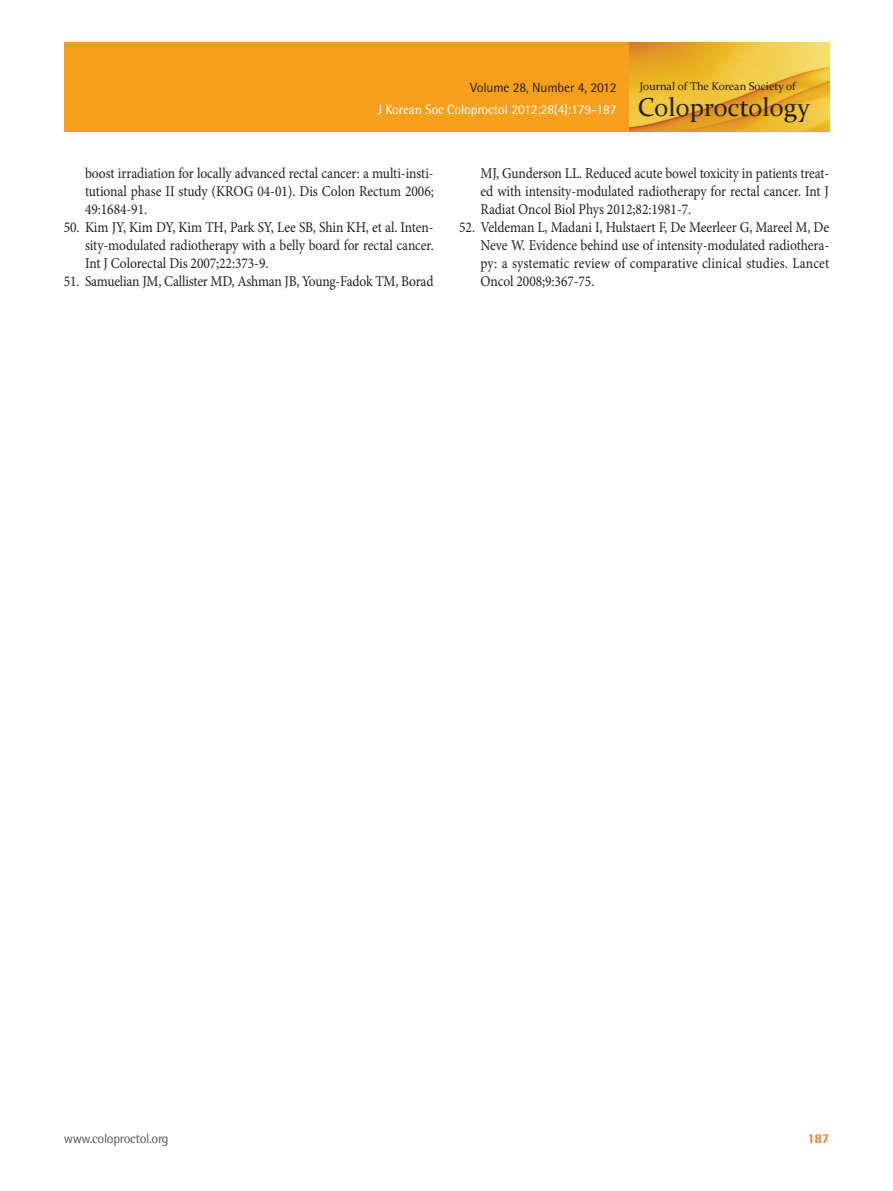
<style>
.page{position:relative;width:893px;height:1191px;background:#fff}
.page>*{position:absolute;margin:0;border:0;box-sizing:border-box;transform-origin:0 0}
.t1{font:25.95px "Constantia";color:#231f20}
.t2{font:15px/18px "Minion Pro";letter-spacing:-.005em;color:#231f20;text-align:justify;scale:.9 1}
.t3{font:13.5px "Rotis Semi Sans Std";letter-spacing:-.01em;color:#fff}
.t4{font:13.5px "Rotis Semi Sans Std";letter-spacing:-.01em;color:#231f20}
.t5{font:13.5px "Rotis Semi Sans Std";letter-spacing:-.025em;color:#57585a}
.t6{font:800 13.5px "Rotis Semi Sans Std";color:#f47721}
.t7{font:11.25px "Constantia";color:#231f20}
</style>
<div class="page">
<div style="left:64px;top:43px;width:565px;height:89px;background:#f89f1c"></div>
<img style="left:629px;top:43px;width:200px;height:89px">
<p class="t4" style="left:470px;top:80px;width:148px">Volume 28, Number 4, 2012</p>
<p class="t3" style="left:377px;top:102px;width:241px">J Korean Soc Coloproctol 2012;28(4):179-187</p>
<p class="t7" style="left:640px;top:79px;width:157px">Journal of The Korean Society of</p>
<h1 class="t1" style="left:638px;top:90px;width:174px">Coloproctology</h1>
<p class="t2" style="left:85px;top:164px;width:389px">boost irradiation for locally advanced rectal cancer: a multi-insti&shy;tutional phase II study (KROG 04-01). Dis Colon Rectum 2006; 49:1684-91.</p>
<p class="t2" style="left:85px;top:218px;width:389px;text-indent:-21px">50. Kim JY, Kim DY, Kim TH, Park SY, Lee SB, Shin KH, et al. Inten&shy;sity-modulated radiotherapy with a belly board for rectal cancer.<br>Int J Colorectal Dis 2007;22:373-9.</p>
<p class="t2" style="left:64px;top:272px;width:412px">51. Samuelian JM, Callister MD, Ashman JB, Young-Fadok TM, Borad</p>
<p class="t2" style="left:480px;top:164px;width:389px">MJ, Gunderson LL. Reduced acute bowel toxicity in patients treat&shy;ed with intensity-modulated radiotherapy for rectal cancer. Int J Radiat Oncol Biol Phys 2012;82:1981-7.</p>
<p class="t2" style="left:480px;top:218px;width:389px;text-indent:-21px">52. Veldeman L, Madani I, Hulstaert F, De Meerleer G, Mareel M, De Neve W. Evidence behind use of intensity-modulated radiothera&shy;py: a systematic review of comparative clinical studies. Lancet Oncol 2008;9:367-75.</p>
<p class="t5" style="left:64px;top:1130px;width:106px">www.coloproctol.org</p>
<p class="t6" style="left:807px;top:1129px;width:23px">187</p>
</div>
